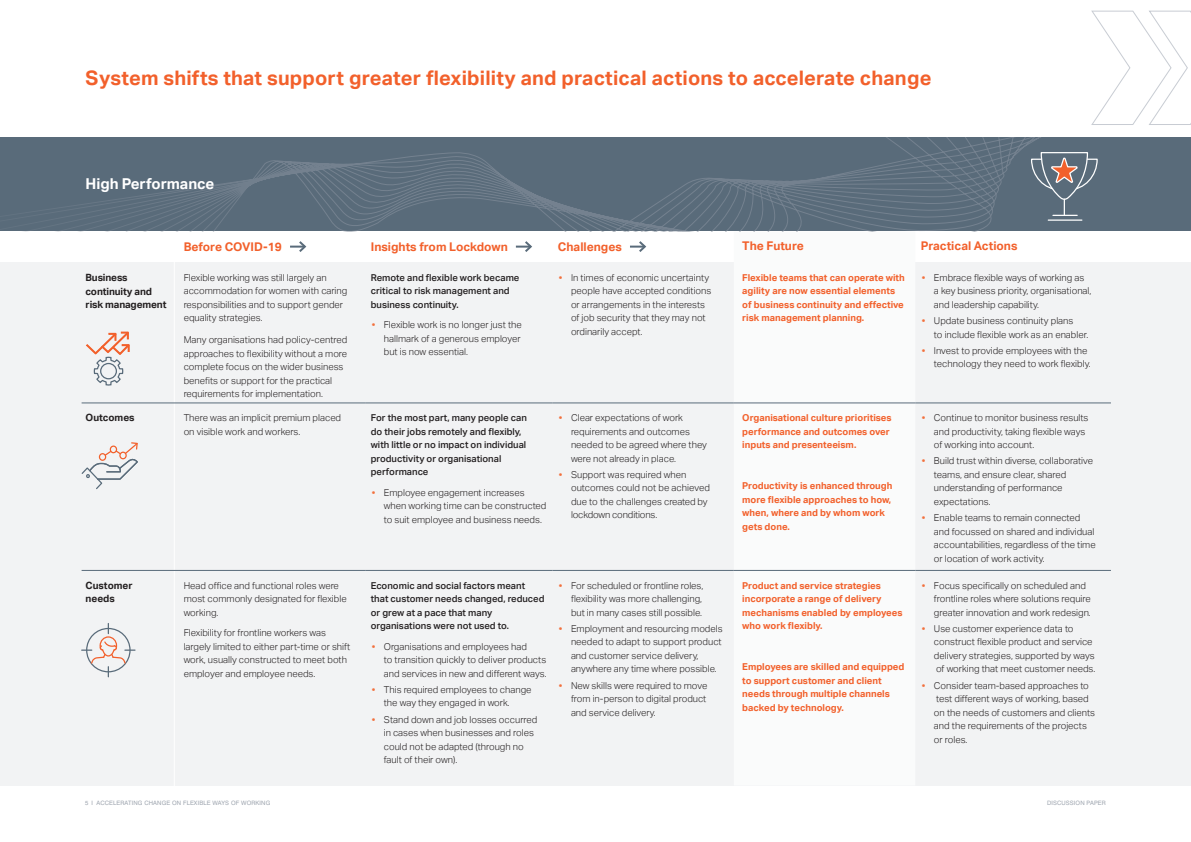
<style>
.page{position:relative;width:1191px;height:842px;background:#fff}
.page>*{position:absolute;margin:0;border:0;box-sizing:border-box;transform-origin:0 0}
.A_Head{font:700 20px "Aktiv Grotesk";letter-spacing:.01em;color:#f2602b}
.B_Head_orange{font:700 15px "Aktiv Grotesk";letter-spacing:-.005em;color:#fff}
.bodycopy{font:700 12px "Aktiv Grotesk";color:#f2602b}
.bodycopy-2{font:700 10px/13.5px "Aktiv Grotesk";letter-spacing:-.01em;color:#231f20}
.bodycopy-3{font:300 9.5px/13.5px "Aktiv Grotesk";color:#231f20}
.bodycopy-4{font:700 9.5px/13.5px "Aktiv Grotesk";color:#f2602b}
.bodycopy-5{font:500 9.5px/13.5px "Aktiv Grotesk";color:#231f20}
.doc_title{font:6px "Swiss 721 BT";letter-spacing:.02em;color:#9ea5af}
.s1{font-weight:500;color:#f2703c}
</style>
<div class="page">
<div style="left:0;top:262px;width:1191px;height:524px;background:#f2f3f4"></div>
<hr style="left:174px;top:256px;width:1px;height:532px;background:#fff">
<hr style="left:82px;top:403px;width:96px;height:1px;background:#596b7a">
<hr style="left:178px;top:403px;width:187px;height:1px;background:#596b7a">
<hr style="left:365px;top:403px;width:187px;height:1px;background:#596b7a">
<hr style="left:552px;top:403px;width:182px;height:1px;background:#596b7a">
<hr style="left:734px;top:403px;width:181px;height:1px;background:#596b7a">
<hr style="left:915px;top:403px;width:196px;height:1px;background:#596b7a">
<hr style="left:82px;top:570px;width:96px;height:1px;background:#596b7a">
<hr style="left:178px;top:570px;width:187px;height:1px;background:#596b7a">
<hr style="left:365px;top:570px;width:187px;height:1px;background:#596b7a">
<hr style="left:552px;top:570px;width:182px;height:1px;background:#596b7a">
<hr style="left:734px;top:570px;width:181px;height:1px;background:#596b7a">
<hr style="left:915px;top:570px;width:196px;height:1px;background:#596b7a">
<svg style="left:290px;top:241px;width:17px;height:11px"></svg>
<svg style="left:516px;top:241px;width:16px;height:11px"></svg>
<svg style="left:630px;top:241px;width:17px;height:11px"></svg>
<svg style="left:86px;top:331px;width:43px;height:73px"></svg>
<svg style="left:81px;top:442px;width:57px;height:48px"></svg>
<svg style="left:82px;top:623px;width:53px;height:54px"></svg>
<svg style="left:1091px;top:10px;width:100px;height:115px"></svg>
<svg style="left:0;top:138px;width:1174px;height:93px;background:#5b6d7c"></svg>
<hr style="left:1048px;top:219px;width:33px;height:2px;background:#fff">
<svg style="left:1030px;top:151px;width:68px;height:65px;background:#717a85"></svg>
<p class="A_Head" style="left:86px;top:67px;width:847px">System shifts that support greater flexibility and practical actions to accelerate change</p>
<p class="B_Head_orange" style="left:86px;top:175px;width:130px">High Performance</p>
<p class="bodycopy" style="left:184px;top:240px;width:100px">Before COVID-19</p>
<p class="bodycopy" style="left:371px;top:240px;width:138px">Insights from Lockdown</p>
<p class="bodycopy" style="left:558px;top:240px;width:65px">Challenges</p>
<p class="bodycopy" style="left:742px;top:239px;width:63px">The Future</p>
<p class="bodycopy" style="left:921px;top:239px;width:98px">Practical Actions</p>
<p class="bodycopy-2" style="left:86px;top:271px;width:82px">Business continuity and risk management</p>
<p class="bodycopy-3" style="left:184px;top:271px;width:165px">Flexible working was still largely an accommodation for women with caring responsibilities and to support gender equality strategies.</p>
<p class="bodycopy-3" style="left:184px;top:333px;width:165px">Many organisations had policy-centred approaches to flexibility without a more complete focus on the wider business benefits or support for the practical requirements for implementation.</p>
<p class="bodycopy-5" style="left:371px;top:271px;width:150px">Remote and flexible work became critical to risk management and business continuity.</p>
<p class="bodycopy-3" style="left:384px;top:318px;width:139px;text-align:justify;text-indent:-12px"><span class="s1">•</span> Flexible work is no longer just the hallmark of a generous employer but is now essential.</p>
<p class="bodycopy-2" style="left:86px;top:411px;width:51px">Outcomes</p>
<p class="bodycopy-3" style="left:184px;top:411px;width:159px">There was an implicit premium placed on visible work and workers.</p>
<p class="bodycopy-5" style="left:371px;top:411px;width:157px">For the most part, many people can do their jobs remotely and flexibly, with little or no impact on individual productivity or organisational performance</p>
<p class="bodycopy-3" style="left:384px;top:486px;width:164px;text-indent:-12px"><span class="s1">•</span> Employee engagement increases when working time can be constructed to suit employee and business needs.</p>
<p class="bodycopy-2" style="left:86px;top:579px;width:49px">Customer needs</p>
<p class="bodycopy-3" style="left:184px;top:578px;width:164px">Head office and functional roles were most commonly designated for flexible working.</p>
<p class="bodycopy-3" style="left:184px;top:626px;width:168px">Flexibility for frontline workers was largely limited to either part-time or shift work, usually constructed to meet both employer and employee needs.</p>
<p class="bodycopy-5" style="left:371px;top:578px;width:175px">Economic and social factors meant that customer needs changed, reduced or grew at a pace that many organisations were not used to.</p>
<p class="bodycopy-3" style="left:384px;top:640px;width:164px;text-indent:-12px"><span class="s1">•</span> Organisations and employees had<br>to transition quickly to deliver products and services in new and different ways.</p>
<p class="bodycopy-3" style="left:384px;top:683px;width:149px;text-indent:-12px"><span class="s1">•</span> This required employees to change the way they engaged in work.</p>
<p class="bodycopy-3" style="left:384px;top:713px;width:155px;text-indent:-12px"><span class="s1">•</span> Stand down and job losses occurred in cases when businesses and roles could not be adapted (through no fault of their own).</p>
<p class="bodycopy-3" style="left:571px;top:271px;width:142px;text-indent:-12px"><span class="s1">•</span> In times of economic uncertainty people have accepted conditions or arrangements in the interests of job security that they may not ordinarily accept.</p>
<p class="bodycopy-4" style="left:742px;top:271px;width:164px">Flexible teams that can operate with agility are now essential elements of business continuity and effective risk management planning.</p>
<p class="bodycopy-3" style="left:934px;top:271px;width:159px;text-indent:-12px"><span class="s1">•</span> Embrace flexible ways of working as a key business priority, organisational, and leadership capability.</p>
<p class="bodycopy-3" style="left:934px;top:314px;width:156px;text-indent:-12px"><span class="s1">•</span> Update business continuity plans<br>to include flexible work as an enabler.</p>
<p class="bodycopy-3" style="left:934px;top:344px;width:158px;text-indent:-12px"><span class="s1">•</span> Invest to provide employees with the technology they need to work flexibly.</p>
<p class="bodycopy-3" style="left:571px;top:411px;width:137px;text-indent:-12px"><span class="s1">•</span> Clear expectations of work requirements and outcomes needed to be agreed where they were not already in place.</p>
<p class="bodycopy-3" style="left:571px;top:468px;width:140px;text-indent:-12px"><span class="s1">•</span> Support was required when outcomes could not be achieved due to the challenges created by lockdown conditions.</p>
<p class="bodycopy-3" style="left:571px;top:578px;width:134px;text-indent:-12px"><span class="s1">•</span> For scheduled or frontline roles, flexibility was more challenging, but in many cases still possible.</p>
<p class="bodycopy-3" style="left:571px;top:622px;width:153px;text-indent:-12px"><span class="s1">•</span> Employment and resourcing models needed to adapt to support product and customer service delivery, anywhere any time where possible.</p>
<p class="bodycopy-3" style="left:571px;top:679px;width:138px;text-align:justify;text-indent:-12px"><span class="s1">•</span> New skills were required to move from in-person to digital product and service delivery.</p>
<p class="bodycopy-4" style="left:742px;top:411px;width:151px">Organisational culture prioritises performance and outcomes over inputs and presenteeism.</p>
<p class="bodycopy-4" style="left:742px;top:479px;width:152px">Productivity is enhanced through more flexible approaches to how, when, where and by whom work gets done.</p>
<p class="bodycopy-4" style="left:742px;top:578px;width:162px">Product and service strategies incorporate a range of delivery mechanisms enabled by employees who work flexibly.</p>
<p class="bodycopy-4" style="left:742px;top:660px;width:163px">Employees are skilled and equipped to support customer and client needs through multiple channels backed by technology.</p>
<p class="bodycopy-3" style="left:934px;top:411px;width:156px;text-indent:-12px"><span class="s1">•</span> Continue to monitor business results and productivity, taking flexible ways of working into account.</p>
<p class="bodycopy-3" style="left:934px;top:454px;width:161px;text-indent:-12px"><span class="s1">•</span> Build trust within diverse, collaborative teams, and ensure clear, shared understanding of performance expectations.</p>
<p class="bodycopy-3" style="left:934px;top:511px;width:163px;text-indent:-12px"><span class="s1">•</span> Enable teams to remain connected and focussed on shared and individual accountabilities, regardless of the time or location of work activity.</p>
<p class="bodycopy-3" style="left:934px;top:578px;width:158px;text-indent:-12px"><span class="s1">•</span> Focus specifically on scheduled and frontline roles where solutions require greater innovation and work redesign.</p>
<p class="bodycopy-3" style="left:934px;top:622px;width:163px;text-indent:-12px"><span class="s1">•</span> Use customer experience data to construct flexible product and service delivery strategies, supported by ways of working that meet customer needs.</p>
<p class="bodycopy-3" style="left:934px;top:679px;width:163px;text-indent:-12px"><span class="s1">•</span> Consider team-based approaches to test different ways of working, based on the needs of customers and clients and the requirements of the projects or roles.</p>
<p class="doc_title" style="left:85px;top:800px;width:187px">5 I ACCELERATING CHANGE ON FLEXIBLE WAYS OF WORKING</p>
<p class="doc_title" style="left:1047px;top:800px;width:60px">DISCUSSION PAPER</p>
</div>
